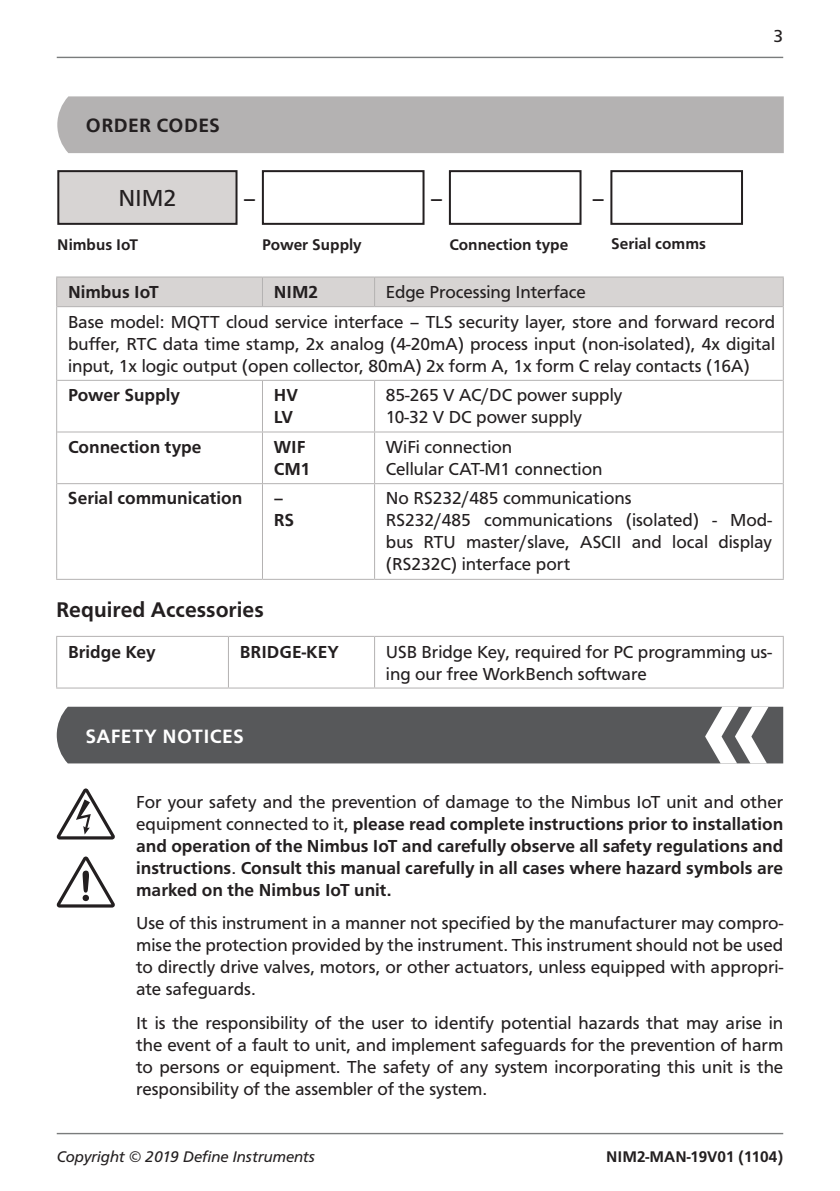
<style>
.page{position:relative;width:840px;height:1191px;background:#fff}
.page>*{position:absolute;margin:0;border:0;box-sizing:border-box;transform-origin:0 0}
.t1{font:24px "Carto Gothic Pro";color:#231f20}
.t2{font:700 22px "Carto Gothic Pro";color:#231f20}
.t3{font:700 20px "Carto Gothic Pro";letter-spacing:.02em;color:#fff}
.t4{font:700 20px "Carto Gothic Pro";letter-spacing:.02em;color:#231f20}
.t5{font:18px/22px "Carto Gothic Pro";color:#231f20}
.t6{font:700 18px/22px "Carto Gothic Pro";color:#231f20}
.t7{font:700 16px "Carto Gothic Pro";color:#231f20}
.t8{font:italic 16px "Carto Gothic Pro";color:#231f20}
.s1{font-weight:400}
</style>
<div class="page">
<hr style="left:57px;top:57px;width:725px;height:1px;background:#7a7c7c">
<hr style="left:57px;top:1132px;width:725px;height:2px;background:#7a7c7c">
<div style="left:57px;top:96px;width:726px;height:57px;background:#b4b2b2"></div>
<hr style="left:56px;top:276px;width:206px;height:1px;background:#b4b2b2">
<hr style="left:262px;top:276px;width:112px;height:1px;background:#b4b2b2">
<hr style="left:374px;top:276px;width:409px;height:1px;background:#b4b2b2">
<hr style="left:263px;top:380px;width:111px;height:1px;background:#b4b2b2">
<hr style="left:374px;top:380px;width:408px;height:1px;background:#b4b2b2">
<hr style="left:263px;top:431px;width:111px;height:1px;background:#b4b2b2">
<hr style="left:374px;top:431px;width:408px;height:1px;background:#b4b2b2">
<hr style="left:263px;top:483px;width:111px;height:1px;background:#b4b2b2">
<hr style="left:374px;top:483px;width:408px;height:1px;background:#b4b2b2">
<hr style="left:56px;top:579px;width:206px;height:1px;background:#b4b2b2">
<hr style="left:262px;top:579px;width:112px;height:1px;background:#b4b2b2">
<hr style="left:374px;top:579px;width:409px;height:1px;background:#b4b2b2">
<hr style="left:56px;top:277px;width:1px;height:30px;background:#b4b2b2">
<hr style="left:782px;top:277px;width:1px;height:30px;background:#b4b2b2">
<hr style="left:56px;top:307px;width:1px;height:73px;background:#b4b2b2">
<hr style="left:782px;top:307px;width:1px;height:73px;background:#b4b2b2">
<hr style="left:56px;top:380px;width:1px;height:52px;background:#b4b2b2">
<hr style="left:782px;top:380px;width:1px;height:52px;background:#b4b2b2">
<hr style="left:56px;top:432px;width:1px;height:51px;background:#b4b2b2">
<hr style="left:782px;top:432px;width:1px;height:51px;background:#b4b2b2">
<hr style="left:56px;top:483px;width:1px;height:96px;background:#b4b2b2">
<hr style="left:782px;top:483px;width:1px;height:96px;background:#b4b2b2">
<div style="left:57px;top:277px;width:725px;height:30px;background:#d7d4d3"></div>
<hr style="left:57px;top:306px;width:206px;height:1px;background:#b4b2b2">
<hr style="left:57px;top:380px;width:206px;height:1px;background:#b4b2b2">
<hr style="left:262px;top:381px;width:1px;height:50px;background:#b4b2b2">
<hr style="left:374px;top:381px;width:1px;height:50px;background:#b4b2b2">
<hr style="left:57px;top:431px;width:206px;height:1px;background:#b4b2b2">
<hr style="left:262px;top:432px;width:1px;height:51px;background:#b4b2b2">
<hr style="left:374px;top:432px;width:1px;height:51px;background:#b4b2b2">
<hr style="left:57px;top:483px;width:206px;height:1px;background:#b4b2b2">
<hr style="left:262px;top:484px;width:1px;height:95px;background:#b4b2b2">
<hr style="left:374px;top:484px;width:1px;height:95px;background:#b4b2b2">
<hr style="left:56px;top:636px;width:172px;height:1px;background:#b4b2b2">
<hr style="left:228px;top:636px;width:146px;height:1px;background:#b4b2b2">
<hr style="left:374px;top:636px;width:409px;height:1px;background:#b4b2b2">
<hr style="left:56px;top:687px;width:172px;height:1px;background:#b4b2b2">
<hr style="left:228px;top:687px;width:146px;height:1px;background:#b4b2b2">
<hr style="left:374px;top:687px;width:409px;height:1px;background:#b4b2b2">
<hr style="left:56px;top:637px;width:1px;height:50px;background:#b4b2b2">
<hr style="left:782px;top:637px;width:1px;height:50px;background:#b4b2b2">
<hr style="left:228px;top:637px;width:1px;height:50px;background:#b4b2b2">
<hr style="left:374px;top:637px;width:1px;height:50px;background:#b4b2b2">
<div style="left:58px;top:171px;width:178px;height:53px;background:#d7d4d3"></div>
<div style="left:57px;top:170px;width:180px;height:55px;border:2px solid #231f20"></div>
<div style="left:262px;top:170px;width:162px;height:55px;border:2px solid #231f20"></div>
<div style="left:448px;top:170px;width:133px;height:55px;border:2px solid #231f20"></div>
<div style="left:610px;top:170px;width:132px;height:55px;border:2px solid #231f20"></div>
<div style="left:57px;top:706px;width:725px;height:57px;background:#57585a"></div>
<svg style="left:704px;top:706px;width:64px;height:57px"></svg>
<svg style="left:57px;top:788px;width:58px;height:51px"></svg>
<svg style="left:57px;top:856px;width:58px;height:51px"></svg>
<p class="t4" style="left:86px;top:114px;width:136px">ORDER CODES</p>
<h1 class="t1" style="left:118px;top:184px;width:60px">NIM2</h1>
<h1 class="t1" style="left:243px;top:184px;width:14px">–</h1>
<h1 class="t1" style="left:430px;top:184px;width:14px">–</h1>
<h1 class="t1" style="left:591px;top:184px;width:14px">–</h1>
<p class="t7" style="left:449px;top:235px;width:120px">Connection type</p>
<p class="t7" style="left:57px;top:235px;width:82px">Nimbus IoT</p>
<p class="t7" style="left:262px;top:235px;width:101px">Power Supply</p>
<p class="t7" style="left:611px;top:235px;width:96px">Serial comms</p>
<p class="t5" style="left:773px;top:25px;width:11px">3</p>
<p class="t5" style="left:68px;top:276px;width:708px;line-height:30.6px;text-indent:318px">Edge Processing Interface<br>Base model: MQTT cloud service interface – TLS security layer, store and forward record</p>
<p class="t5" style="left:68px;top:333px;width:708px">buffer, RTC data time stamp, 2x analog (4-20mA) process input (non-isolated), 4x digital input, 1x logic output (open collector, 80mA) 2x form A, 1x form C relay contacts (16A)</p>
<p class="t6" style="left:68px;top:384px;width:113px">Power Supply</p>
<p class="t6" style="left:274px;top:384px;width:26px">HV<br>LV</p>
<p class="t5" style="left:385px;top:384px;width:238px">85-265 V AC/DC power supply<br>10-32 V DC power supply</p>
<p class="t6" style="left:68px;top:435px;width:135px">Connection type</p>
<p class="t6" style="left:274px;top:435px;width:38px">WIF<br>CM1</p>
<p class="t5" style="left:385px;top:435px;width:218px">WiFi connection<br>Cellular CAT-M1 connection</p>
<p class="t6" style="left:68px;top:487px;width:176px">Serial communication</p>
<p class="t6" style="left:68px;top:281px;width:92px">Nimbus IoT</p>
<p class="t6" style="left:274px;top:281px;width:46px">NIM2</p>
<p class="t6" style="left:273px;top:487px;width:22px">–<br>RS</p>
<p class="t5" style="left:385px;top:487px;width:387px">No RS232/485 communications<br>RS232/485 communications (isolated) - Mod&shy;bus RTU master/slave, ASCII and local display (RS232C) interface port</p>
<p class="t2" style="left:56px;top:596px;width:209px">Required Accessories</p>
<p class="t6" style="left:68px;top:641px;width:89px">Bridge Key</p>
<p class="t6" style="left:240px;top:641px;width:101px">BRIDGE-KEY</p>
<p class="t5" style="left:386px;top:641px;width:387px">USB Bridge Key, required for PC programming us&shy;ing our free WorkBench software</p>
<p class="t3" style="left:85px;top:724px;width:160px">SAFETY NOTICES</p>
<p class="t6" style="left:136px;top:790px;width:648px;text-align:justify"><span class="s1">For your safety and the prevention of damage to the Nimbus IoT unit and other equipment connected to it,</span> please read complete instructions prior to installation and operation of the Nimbus IoT and carefully observe all safety regulations and instructions<span class="s1">.</span> Consult this manual carefully in all cases where hazard symbols are marked on the Nimbus IoT unit.</p>
<p class="t5" style="left:136px;top:912px;width:648px;text-align:justify">Use of this instrument in a manner not specified by the manufacturer may compro&shy;mise the protection provided by the instrument. This instrument should not be used to directly drive valves, motors, or other actuators, unless equipped with appropri&shy;ate safeguards.</p>
<p class="t5" style="left:136px;top:1011px;width:648px;text-align:justify">It is the responsibility of the user to identify potential hazards that may arise in the event of a fault to unit, and implement safeguards for the prevention of harm to persons or equipment. The safety of any system incorporating this unit is the responsibility of the assembler of the system.</p>
<p class="t8" style="left:57px;top:1147px;width:259px">Copyright © 2019 Define Instruments</p>
<p class="t7" style="left:605px;top:1147px;width:178px">NIM2-MAN-19V01 (1104)</p>
</div>
